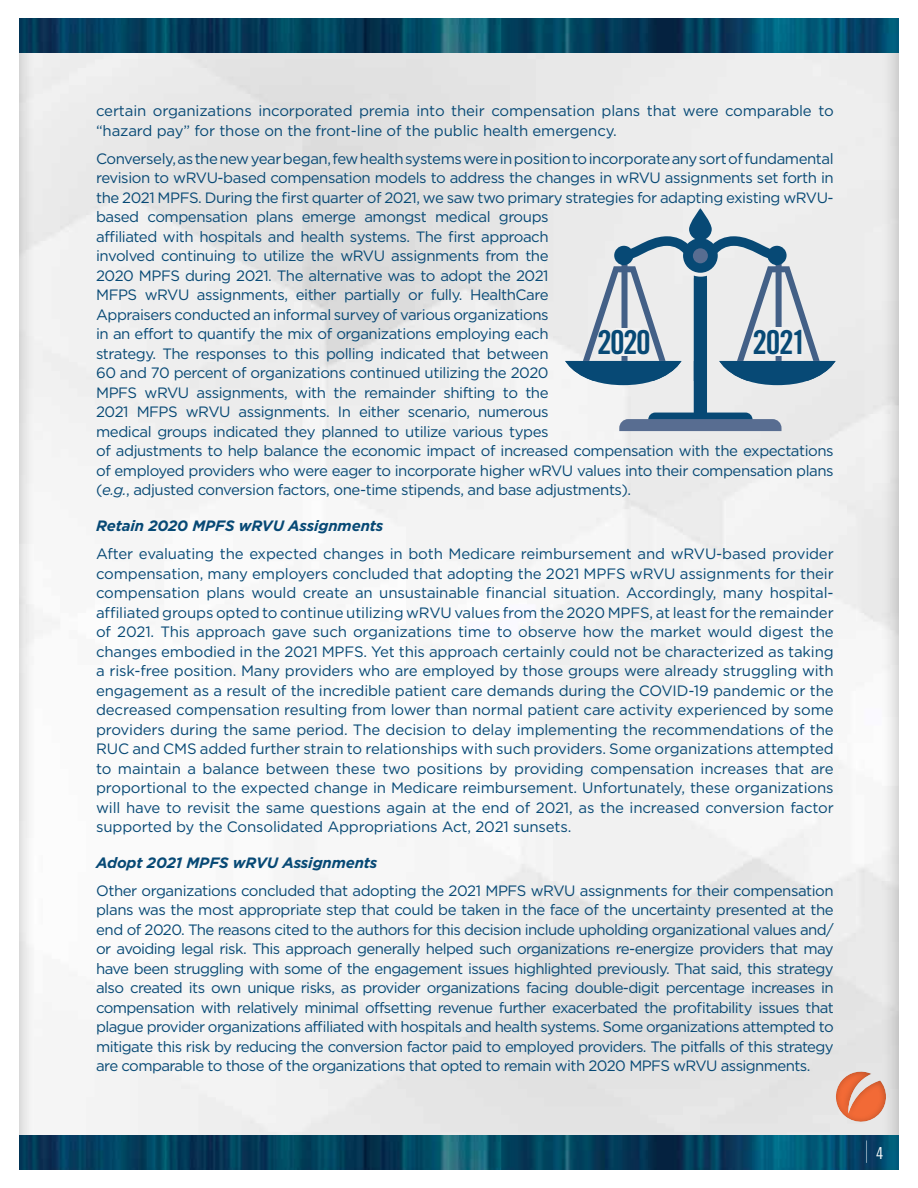
<style>
.page{position:relative;width:918px;height:1188px;background:#fff}
.page>*{position:absolute;margin:0;border:0;box-sizing:border-box;transform-origin:0 0}
.t1{font:33px "Trade Gothic Bold Cond Twenty";letter-spacing:-.05em;color:#074975}
.t2{font:16.5px "Trade Gothic Cond Eighteen";color:#fff}
.t3{font:15px/19.5px "Gotham";letter-spacing:-.03em;color:#074975;text-align:justify}
.t4{font:15px/19.5px "Gotham";letter-spacing:-.01em;color:#074975}
.t5{font:italic 700 15px "Gotham";letter-spacing:-.01em;color:#074975}
.s1{font-style:italic}
</style>
<div class="page">
<div style="left:19px;top:17px;width:881px;height:1154px;background:#000;opacity:.27"></div>
<img style="left:19px;top:1135px;width:879px;height:35px">
<img style="left:19px;top:18px;width:879px;height:35px">
<svg style="left:824px;top:1059px;width:75px;height:75px;background:#e3bdae"></svg>
<svg style="left:866px;top:1140px;width:1px;height:23px"></svg>
<svg style="left:565px;top:208px;width:271px;height:223px;background:#b9c6d0"></svg>
<div style="left:771px;top:328px;width:18px;height:28px;background:#f0f0f0"></div>
<div style="left:617px;top:328px;width:24px;height:27px;background:#f0f0f0"></div>
<p class="t4" style="left:96px;top:101px;width:739px">certain organizations incorporated premia into their compensation plans that were comparable to “hazard pay” for those on the front-line of the public health emergency.</p>
<p class="t3" style="left:96px;top:149px;width:739px;text-align:left">Conversely, as the new year began, few health systems were in position to incorporate any sort of fundamental revision to wRVU-based compensation models to address the changes in wRVU assignments set forth in the 2021 MPFS. During the first quarter of 2021, we saw two primary strategies for adapting existing wRVU&shy;based compensation plans emerge amongst medical groups<br>affiliated with hospitals and health systems. The first approach<br>involved continuing to utilize the wRVU assignments from the<br>2020 MPFS during 2021. The alternative was to adopt the 2021<br>MFPS wRVU assignments, either partially or fully. HealthCare<br>Appraisers conducted an informal survey of various organizations<br>in an effort to quantify the mix of organizations employing each<br>strategy. The responses to this polling indicated that between<br>60 and 70 percent of organizations continued utilizing the 2020<br>MPFS wRVU assignments, with the remainder shifting to the<br>2021 MFPS wRVU assignments. In either scenario, numerous<br>medical groups indicated they planned to utilize various types<br>of adjustments to help balance the economic impact of increased compensation with the expectations of employed providers who were eager to incorporate higher wRVU values into their compensation plans (<span class="s1">e.g.</span>, adjusted conversion factors, one-time stipends, and base adjustments).</p>
<p class="t5" style="left:96px;top:516px;width:289px">Retain 2020 MPFS wRVU Assignments</p>
<p class="t3" style="left:96px;top:544px;width:739px">After evaluating the expected changes in both Medicare reimbursement and wRVU-based provider compensation, many employers concluded that adopting the 2021 MPFS wRVU assignments for their compensation plans would create an unsustainable financial situation. Accordingly, many hospital&shy;affiliated groups opted to continue utilizing wRVU values from the 2020 MPFS, at least for the remainder of 2021. This approach gave such organizations time to observe how the market would digest the changes embodied in the 2021 MPFS. Yet this approach certainly could not be characterized as taking a risk-free position. Many providers who are employed by those groups were already struggling with engagement as a result of the incredible patient care demands during the COVID-19 pandemic or the decreased compensation resulting from lower than normal patient care activity experienced by some providers during the same period. The decision to delay implementing the recommendations of the RUC and CMS added further strain to relationships with such providers. Some organizations attempted to maintain a balance between these two positions by providing compensation increases that are proportional to the expected change in Medicare reimbursement. Unfortunately, these organizations will have to revisit the same questions again at the end of 2021, as the increased conversion factor supported by the Consolidated Appropriations Act, 2021 sunsets.</p>
<p class="t5" style="left:96px;top:853px;width:283px">Adopt 2021 MPFS wRVU Assignments</p>
<p class="t3" style="left:96px;top:881px;width:739px">Other organizations concluded that adopting the 2021 MPFS wRVU assignments for their compensation plans was the most appropriate step that could be taken in the face of the uncertainty presented at the end of 2020. The reasons cited to the authors for this decision include upholding organizational values and/ or avoiding legal risk. This approach generally helped such organizations re-energize providers that may have been struggling with some of the engagement issues highlighted previously. That said, this strategy also created its own unique risks, as provider organizations facing double-digit percentage increases in compensation with relatively minimal offsetting revenue further exacerbated the profitability issues that plague provider organizations affiliated with hospitals and health systems. Some organizations attempted to mitigate this risk by reducing the conversion factor paid to employed providers. The pitfalls of this strategy are comparable to those of the organizations that opted to remain with 2020 MPFS wRVU assignments.</p>
<h1 class="t1" style="left:597px;top:322px;width:55px">2020</h1>
<h1 class="t1" style="left:753px;top:322px;width:55px">2021</h1>
<p class="t2" style="left:876px;top:1143px;width:9px">4</p>
</div>
